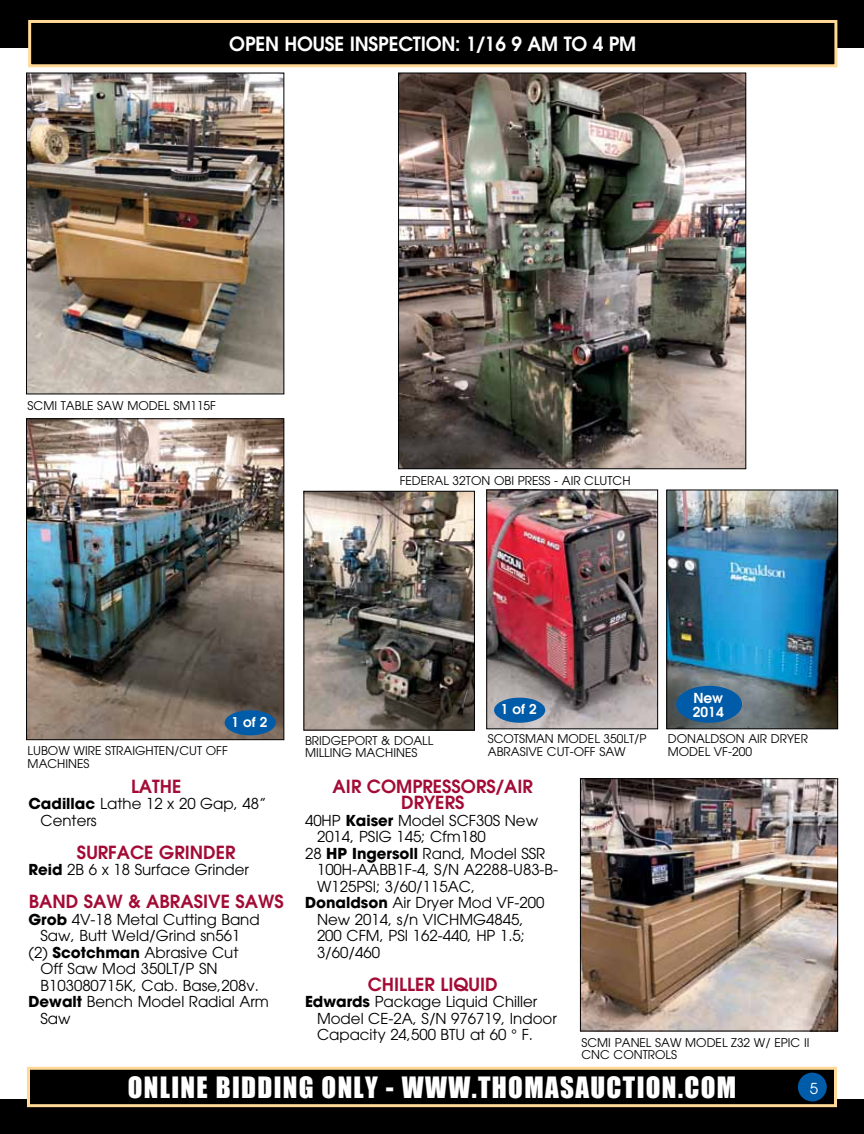
<style>
.page{position:relative;width:864px;height:1134px;background:#fff}
.page>*{position:absolute;margin:0;border:0;box-sizing:border-box;transform-origin:0 0}
.t1{font:27px "Impact";letter-spacing:.05em;color:#fff}
.t2{font:600 19.5px "Avant Garde";letter-spacing:-.01em;color:#fff}
.t3{font:600 18px/16.5px "Avant Garde";color:#a30b35;text-align:center}
.t4{font:15px/16.5px "Avant Garde";color:#000}
.t5{font:15px "Avant Garde";color:#fff}
.t6{font:600 13.65px/13.6px "Avant Garde";color:#fff}
.t7{font:600 13.5px "Avant Garde";color:#fff}
.t8{font:12px/12.8px "Avant Garde";color:#000}
.s1{font-weight:700}
</style>
<div class="page">
<div style="left:0;top:0;width:864px;height:48px;background:#000"></div>
<div style="left:0;top:1099px;width:864px;height:35px;background:#000"></div>
<div style="left:30px;top:21px;width:806px;height:45px;background:#000"></div>
<div style="left:28px;top:20px;width:809px;height:47px;border:3px solid #ffd995"></div>
<div style="left:28px;top:1068px;width:808px;height:38px;background:#000"></div>
<div style="left:27px;top:1067px;width:810px;height:40px;border:3px solid #ffd995"></div>
<div style="left:798px;top:1073px;width:29px;height:29px;background:#005ba8;border-radius:50%"></div>
<img style="left:28px;top:420px;width:254px;height:318px">
<div style="left:26px;top:418px;width:258px;height:322px;border:1px solid #000"></div>
<img style="left:28px;top:75px;width:254px;height:317px">
<div style="left:26px;top:73px;width:258px;height:321px;border:1px solid #000"></div>
<img style="left:582px;top:780px;width:254px;height:249px">
<div style="left:580px;top:778px;width:258px;height:253px;border:1px solid #000"></div>
<img style="left:400px;top:75px;width:344px;height:392px">
<div style="left:398px;top:73px;width:348px;height:396px;border:1px solid #000"></div>
<img style="left:668px;top:492px;width:168px;height:235px">
<div style="left:666px;top:490px;width:172px;height:239px;border:1px solid #000"></div>
<img style="left:488px;top:492px;width:168px;height:235px">
<div style="left:486px;top:490px;width:172px;height:239px;border:1px solid #000"></div>
<img style="left:306px;top:493px;width:167px;height:235px">
<div style="left:304px;top:491px;width:171px;height:239px;border:1px solid #000"></div>
<div style="left:494px;top:698px;width:51px;height:25px;background:#005ba8;border-radius:50%"></div>
<div style="left:676px;top:686px;width:66px;height:37px;background:#005ba8;border-radius:50%"></div>
<div style="left:225px;top:710px;width:51px;height:25px;background:#005ba8;border-radius:50%"></div>
<h2 class="t2" style="left:229px;top:32px;width:408px">OPEN HOUSE INSPECTION: 1/16 9 AM TO 4 PM</h2>
<p class="t8" style="left:28px;top:399px;width:190px">SCMI Table Saw Model SM115F</p>
<p class="t7" style="left:231px;top:713px;width:37px">1 of 2</p>
<p class="t8" style="left:400px;top:475px;width:217px">Federal 32Ton OBI Press - Air Clutch</p>
<p class="t7" style="left:501px;top:701px;width:37px">1 of 2</p>
<p class="t6" style="left:693px;top:691px;width:32px">New<br>2014</p>
<p class="t8" style="left:28px;top:745px;width:202px">LU BOW WIRE STRAIGHTE N/CUT OFF<br>MACHINES</p>
<p class="t3" style="left:131px;top:778px;width:52px">LATHE</p>
<p class="t4" style="left:41px;top:796px;width:227px;text-indent:-12px"><span class="s1">Cadillac</span> Lathe 12 x 20 Gap, 48”<br>Centers</p>
<p class="t3" style="left:77px;top:844px;width:160px">SURFACE GRINDER</p>
<p class="t4" style="left:28px;top:862px;width:222px"><span class="s1">Reid</span> 2B 6 x 18 Surface Grinder</p>
<p class="t3" style="left:29px;top:893px;width:257px">BAND SAW &amp; ABRASIVE SAWS</p>
<p class="t4" style="left:28px;top:911px;width:233px"><span class="s1">Grob</span> 4V-18 Metal Cutting Band</p>
<p class="t4" style="left:40px;top:928px;width:201px">Saw, Butt Weld/Grind sn561</p>
<p class="t4" style="left:28px;top:944px;width:211px">(2) <span class="s1">Scotchman</span> Abrasive Cut</p>
<p class="t4" style="left:40px;top:961px;width:169px">Off Saw Mod 350LT/P SN</p>
<p class="t4" style="left:40px;top:977px;width:220px">B103080715K, Cab. Base,208v.</p>
<p class="t4" style="left:28px;top:994px;width:242px"><span class="s1">Dewalt</span> Bench Model Radial Arm</p>
<p class="t4" style="left:40px;top:1010px;width:32px">Saw</p>
<p class="t8" style="left:305px;top:734px;width:130px">Bri dgeport &amp; Doall<br>Milling Machi</p>
<p class="t8" style="left:396px;top:747px;width:23px">nes</p>
<p class="t8" style="left:488px;top:733px;width:160px">Scotsman Model 350LT/P<br>Abrasive Cut-Off</p>
<p class="t8" style="left:599px;top:745px;width:18px">Saw</p>
<p class="t8" style="left:668px;top:733px;width:138px">Donaldson Air Dryer<br>Model VF-200</p>
<p class="t3" style="left:333px;top:778px;width:202px">AIR COMPRESSORS/AIR<br>DRYERS</p>
<p class="t4" style="left:305px;top:812px;width:235px">40HP <span class="s1">Kaiser</span> Model SCF30S New</p>
<p class="t4" style="left:317px;top:829px;width:170px">2014, PSIG 145; Cfm180</p>
<p class="t4" style="left:305px;top:845px;width:242px">28 <span class="s1">HP Ingersoll</span> Rand, Model SSR</p>
<p class="t4" style="left:317px;top:862px;width:243px">100H-AABB1F-4, S/N A2288-U 83-B-</p>
<p class="t4" style="left:317px;top:878px;width:160px">W125PSI; 3/60/115AC,</p>
<p class="t4" style="left:305px;top:895px;width:241px"><span class="s1">Donaldson</span> Air D ryer Mod VF-200</p>
<p class="t4" style="left:317px;top:911px;width:208px">New 2014, s/n VICHMG4845,</p>
<p class="t4" style="left:317px;top:928px;width:209px">200 CFM, PSI 162-440, HP 1.5;</p>
<p class="t4" style="left:317px;top:944px;width:64px">3/60/460</p>
<p class="t3" style="left:368px;top:976px;width:131px">CHILLER LIQUID</p>
<p class="t4" style="left:317px;top:994px;width:241px;text-indent:-12px"><span class="s1">Edwards</span> Package Liquid Chiller<br>Model CE-2A, S/N 976719, Indoor<br>Capacity 24,500 BTU at 60 ° F.</p>
<p class="t8" style="left:582px;top:1036px;width:200px">SCMI Panel Saw Model Z32 w/ Epic</p>
<p class="t8" style="left:804px;top:1036px;width:7px">II</p>
<p class="t8" style="left:582px;top:1049px;width:97px">CNC Controls</p>
<h1 class="t1" style="left:128px;top:1070px;width:298px">ONLINE BIDDING ONLY - WWW</h1>
<h1 class="t1" style="left:472px;top:1070px;width:23px">.THOMASAUCTION</h1>
<h1 class="t1" style="left:678px;top:1070px;width:24px">.COM</h1>
<p class="t5" style="left:810px;top:1080px;width:10px">5</p>
</div>
